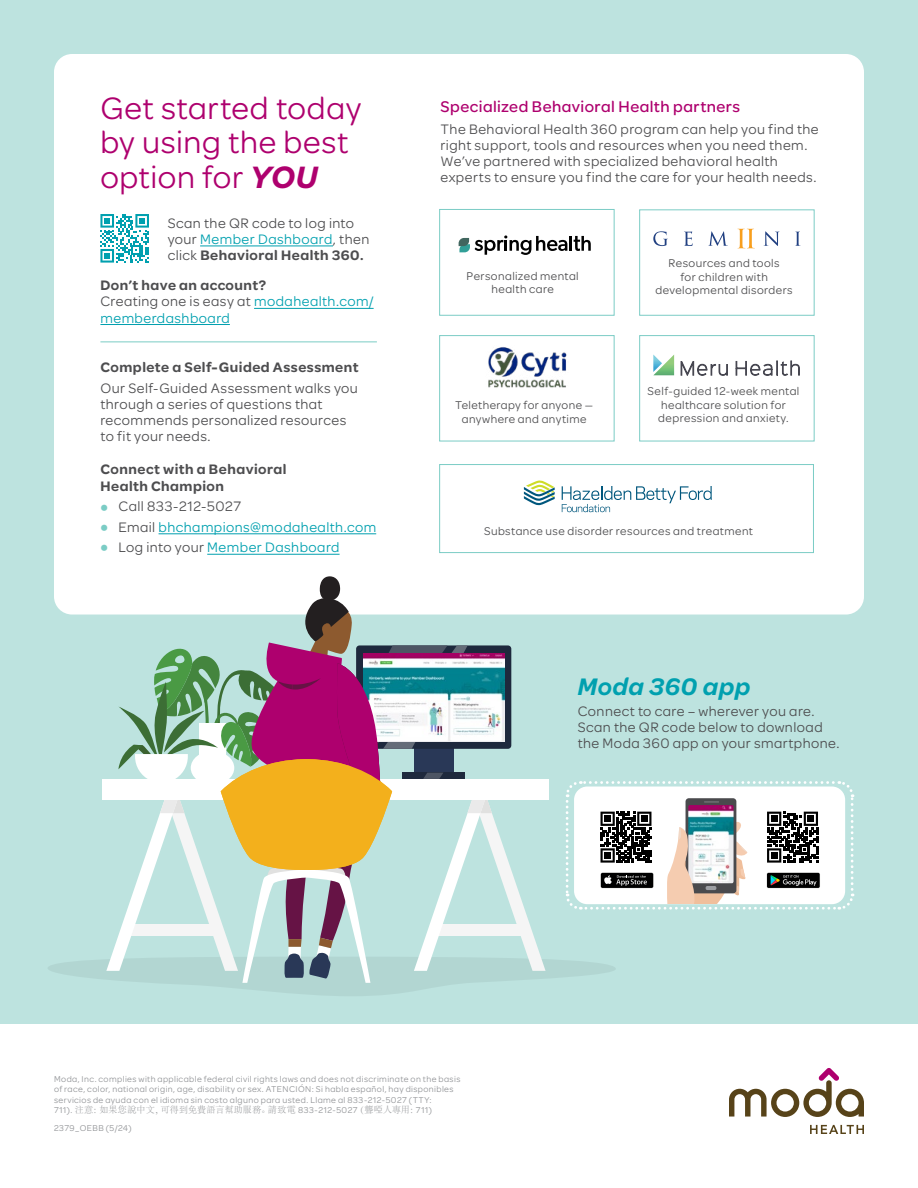
<style>
.page{position:relative;width:918px;height:1188px;background:#fff}
.page>*{position:absolute;margin:0;border:0;box-sizing:border-box;transform-origin:0 0}
.t1{font:33px/34.5px "Omnes Moda";letter-spacing:.02em;color:#ae006e}
.t2{font:italic 600 25.5px "Omnes Moda";letter-spacing:.025em;color:#00a0af}
.t3{font:500 16.5px "Omnes Moda";letter-spacing:.03em;color:#ae006e}
.t4{font:14.7px/16.2px "Omnes Moda";letter-spacing:.03em;color:#4d4d4f}
.t5{font:14.7px/16.2px "Omnes Moda";letter-spacing:.03em;color:#00a0af}
.t6{font:600 14.7px/16.2px "Omnes Moda";letter-spacing:.035em;color:#4d4d4f}
.t7{font:12px/13.5px "Omnes Moda";letter-spacing:.035em;color:#4d4d4f;text-align:center}
.t8{font:9px/10.5px "Omnes Moda";letter-spacing:.045em;color:#919396}
.t9{font:300 9px "Adobe Song Std";letter-spacing:.025em;color:#919396}
.s1{font-weight:600;font-style:italic}
.s2{color:#00a0af}
.s3{font-weight:600}
.s4{font-weight:600;color:#4d4d4f}
.s5{color:#4d4d4f}
.s6{font-weight:700;font-size:21px;color:#7bccc5}
.s7{font-family:"Omnes Moda";font-weight:400}
</style>
<div class="page">
<div style="left:0;top:0;width:918px;height:1024px;background:#bde3df"></div>
<div style="left:54px;top:54px;width:810px;height:561px;background:#fff;border-radius:18px"></div>
<svg style="left:524px;top:480px;width:31px;height:25px"></svg>
<svg style="left:562px;top:486px;width:150px;height:26px"></svg>
<img style="left:488px;top:347px;width:79px;height:41px">
<svg style="left:653px;top:229px;width:147px;height:19px"></svg>
<svg style="left:459px;top:235px;width:132px;height:20px"></svg>
<svg style="left:810px;top:1125px;width:54px;height:9px"></svg>
<svg style="left:729px;top:1068px;width:135px;height:49px"></svg>
<hr style="left:200px;top:246px;width:133px;height:1px;background:#00a0af">
<hr style="left:159px;top:534px;width:217px;height:1px;background:#00a0af">
<hr style="left:207px;top:554px;width:133px;height:1px;background:#00a0af">
<div style="left:439px;top:209px;width:176px;height:107px;border:1px solid #7bccc5"></div>
<div style="left:639px;top:209px;width:176px;height:107px;border:1px solid #7bccc5"></div>
<div style="left:439px;top:335px;width:176px;height:106px;border:1px solid #7bccc5"></div>
<div style="left:639px;top:335px;width:176px;height:106px;border:1px solid #7bccc5"></div>
<div style="left:439px;top:464px;width:375px;height:89px;border:1px solid #7bccc5"></div>
<svg style="left:653px;top:355px;width:21px;height:20px"></svg>
<svg style="left:681px;top:361px;width:47px;height:15px"></svg>
<svg style="left:736px;top:361px;width:64px;height:15px"></svg>
<svg style="left:100px;top:214px;width:49px;height:49px"></svg>
<svg style="left:48px;top:576px;width:807px;height:420px"></svg>
<div style="left:771px;top:852px;width:6px;height:7px;background:#000"></div>
<hr style="left:254px;top:308px;width:120px;height:1px;background:#00a0af">
<hr style="left:100px;top:324px;width:130px;height:1px;background:#00a0af">
<hr style="left:100px;top:342px;width:277px;height:1px;background:#7bccc5">
<h1 class="t1" style="left:100px;top:89px;width:262px">Get started today by using the best option for <span class="s1">YOU</span></h1>
<p class="t4" style="left:168px;top:214px;width:203px">Scan the QR code to log into your <span class="s2">Member Dashboard</span>, then click <span class="s3">Behavioral Health 360.</span></p>
<p class="t5" style="left:100px;top:277px;width:275px"><span class="s4">Don’t have an account?<br></span><span class="s5">Creating one is easy at</span> modahealth.com/ memberdashboard</p>
<p class="t6" style="left:100px;top:359px;width:260px">Complete a Self-Guided Assessment</p>
<p class="t4" style="left:100px;top:379px;width:259px">Our Self-Guided Assessment walks you through a series of questions that recommends personalized resources to fit your needs.</p>
<p class="t6" style="left:100px;top:461px;width:188px">Connect with a Behavioral<br>Health Champion</p>
<p class="t4" style="left:100px;top:498px;width:142px"><span class="s6">•</span> Call 833-212-5027</p>
<p class="t5" style="left:100px;top:518px;width:277px"><span class="s6">•</span> <span class="s5">Email</span> bhchampions@modahealth.com</p>
<p class="t5" style="left:100px;top:538px;width:241px"><span class="s6">•</span> <span class="s5">Log into your</span> Member Dashboard</p>
<p class="t3" style="left:441px;top:95px;width:301px">Specialized Behavioral Health partners</p>
<p class="t4" style="left:441px;top:120px;width:380px">The Behavioral Health 360 program can help you find the right support, tools and resources when you need them.<br>We’ve partnered with specialized behavioral health experts to ensure you find the care for your health needs.</p>
<p class="t7" style="left:467px;top:268px;width:114px">Personalized mental health care</p>
<p class="t7" style="left:455px;top:398px;width:139px">Teletherapy for anyone — anywhere and anytime</p>
<p class="t7" style="left:656px;top:256px;width:139px">Resources and tools<br>for children with developmental disorders</p>
<p class="t7" style="left:648px;top:384px;width:153px">Self-guided 12-week mental healthcare solution for depression and anxiety.</p>
<p class="t7" style="left:484px;top:523px;width:270px">Substance use disorder resources and treatment</p>
<h2 class="t2" style="left:578px;top:669px;width:174px">Moda 360 app</h2>
<p class="t4" style="left:578px;top:702px;width:263px">Connect to care – wherever you are.<br>Scan the QR code below to download the Moda 360 app on your smartphone.</p>
<p class="t8" style="left:54px;top:1073px;width:408px">Moda, Inc. complies with applicable federal civil rights laws and does not discriminate on the basis of race, color, national origin, age, disability or sex. ATENCIÓN: Si habla español, hay disponibles servicios de ayuda con el idioma sin costo alguno para usted. Llame al 833-212-5027 (TTY:</p>
<p class="t9" style="left:54px;top:1105px;width:380px"><span class="s7">711).</span> 注意：如果您說中文，可得到免費語言幫助服務。請致電 <span class="s7">833-212-5027</span>（聾啞人專用：<span class="s7">711)</span></p>
<p class="t8" style="left:54px;top:1122px;width:79px">2379_OEBB (5/24)</p>
</div>
